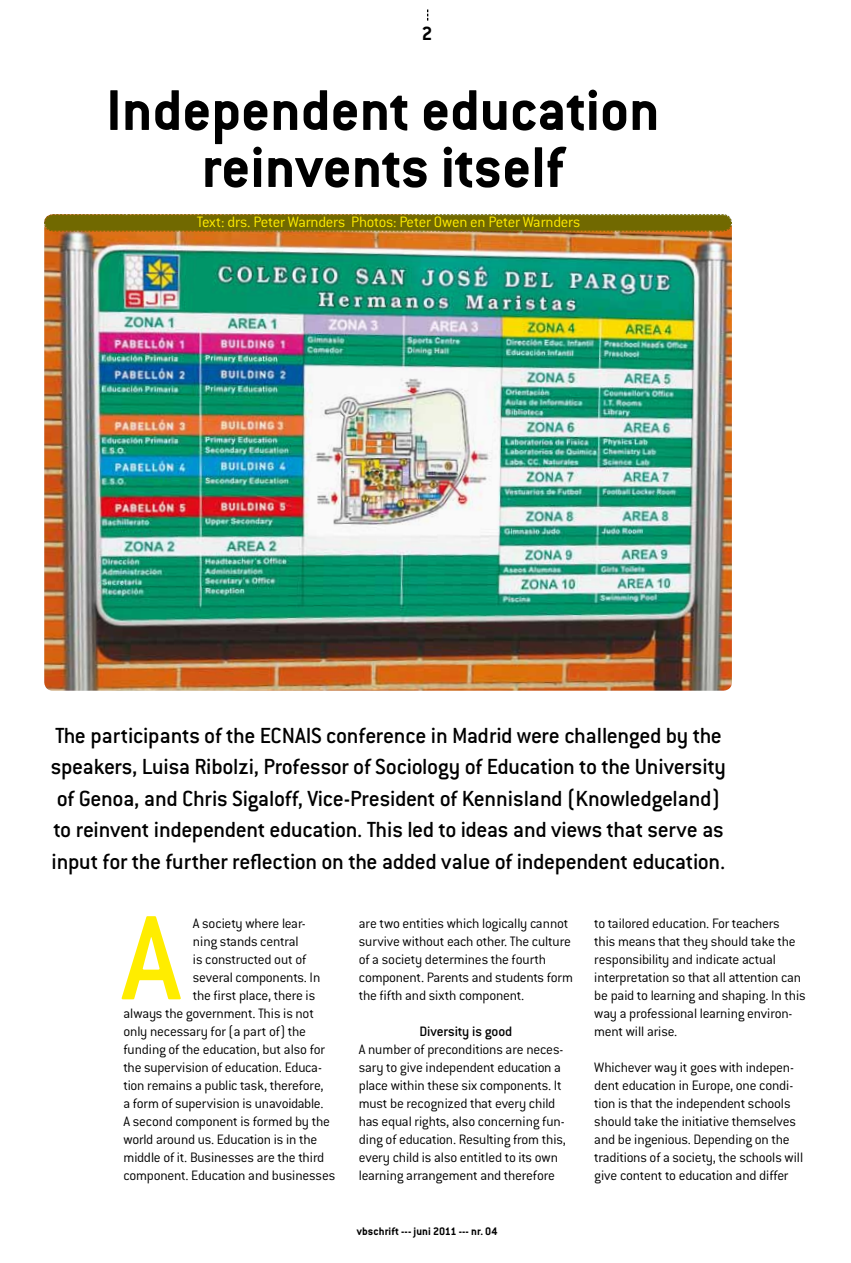
<style>
.page{position:relative;width:851px;height:1263px;background:#fff}
.page>*{position:absolute;margin:0;border:0;box-sizing:border-box;transform-origin:0 0}
.t1{font:500 132px "Conduit ITC";color:#ffed00}
.t2{font:700 63px/57px "Conduit ITC";color:#000;text-align:center}
.t3{font:500 24px/31.5px "Conduit ITC";letter-spacing:-.015em;color:#000}
.t4{font:700 21px "Conduit ITC";color:#000}
.t5{font:300 16.5px "Conduit ITC";letter-spacing:-.02em;color:#ffed00}
.t6{font:300 15px/18px "Conduit ITC";letter-spacing:-.015em;color:#000}
.t7{font:500 15px "Conduit ITC";color:#000}
.t8{font:700 12px "Conduit ITC";letter-spacing:.01em;color:#000}
</style>
<div class="page">
<img style="left:44px;top:232px;width:687px;height:459px">
<svg style="left:44px;top:214px;width:688px;height:18px;background:#7a6d08"></svg>
<svg style="left:427px;top:9px;width:1px;height:12px"></svg>
<h3 class="t4" style="left:422px;top:21px;width:12px">2</h3>
<h2 class="t2" style="left:106px;top:81px;width:555px">Independent education reinvents itself</h2>
<p class="t5" style="left:197px;top:213px;width:385px">Text: drs. Peter Warnders Photos: Peter Owen en Peter Warnders</p>
<p class="t3" style="left:51px;top:719px;width:676px">The participants of the ECNAIS conference in Madrid were challenged by the speakers, Luisa Ribolzi, Professor of Sociology of Education to the University of Genoa, and Chris Sigaloff, Vice-President of Kennisland (Knowledgeland) to reinvent independent education. This led to ideas and views that serve as input for the further reflection on the added value of independent education.</p>
<h1 class="t1" style="left:121px;top:884px;width:61px">A</h1>
<p class="t6" style="left:193px;top:914px;width:114px">A society where lear-</p>
<p class="t6" style="left:193px;top:932px;width:107px">ning stands central</p>
<p class="t6" style="left:193px;top:950px;width:115px">is constructed out of</p>
<p class="t6" style="left:193px;top:968px;width:129px">several components. In</p>
<p class="t6" style="left:193px;top:986px;width:124px">the first place, there is</p>
<p class="t6" style="left:123px;top:1004px;width:192px">always the government. This is not</p>
<p class="t6" style="left:123px;top:1022px;width:184px">only necessary for (a part of) the</p>
<p class="t6" style="left:123px;top:1040px;width:203px">funding of the education, but also for</p>
<p class="t6" style="left:123px;top:1058px;width:200px">the supervision of education. Educa-</p>
<p class="t6" style="left:123px;top:1076px;width:202px">tion remains a public task, therefore,</p>
<p class="t6" style="left:123px;top:1094px;width:202px">a form of supervision is unavoidable.</p>
<p class="t6" style="left:123px;top:1112px;width:208px">A second component is formed by the</p>
<p class="t6" style="left:123px;top:1130px;width:195px">world around us. Education is in the</p>
<p class="t6" style="left:123px;top:1148px;width:202px">middle of it. Businesses are the third</p>
<p class="t6" style="left:123px;top:1166px;width:213px">component. Education and businesses</p>
<p class="t6" style="left:359px;top:914px;width:216px">are two entities which logically cannot survive without each other. The culture of a society determines the fourth component. Parents and students form the fifth and sixth component.</p>
<p class="t7" style="left:419px;top:1023px;width:94px">Diversity is good</p>
<p class="t6" style="left:359px;top:1040px;width:209px">A number of preconditions are neces&shy;sary to give independent education a place within these six components. It must be recognized that every child has equal rights, also concerning fun&shy;ding of education. Resulting from this, every child is also entitled to its own learning arrangement and therefore</p>
<p class="t8" style="left:357px;top:1224px;width:142px">vbschrift --- juni 2011 --- nr. 04</p>
<p class="t6" style="left:594px;top:914px;width:213px">to tailored education. For teachers<br>this means that they should take the responsibility and indicate actual interpretation so that all attention can be paid to learning and shaping. In this way a professional learning environ&shy;ment will arise.</p>
<p class="t6" style="left:594px;top:1058px;width:210px">Whichever way it goes with indepen&shy;dent education in Europe, one condi&shy;tion is that the independent schools should take the initiative themselves and be ingenious. Depending on the traditions of a society, the schools will give content to education and differ</p>
</div>
